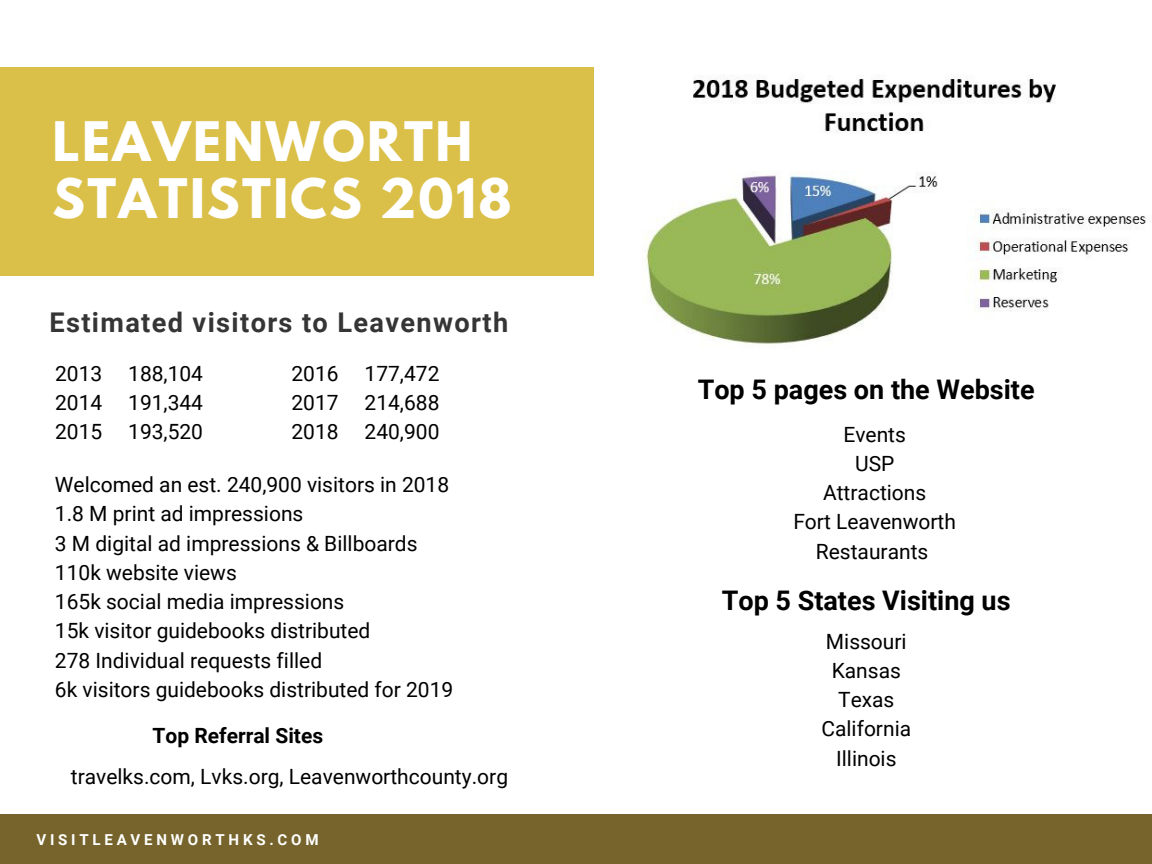
<style>
.page{position:relative;width:1152px;height:864px;background:#fff}
.page>*{position:absolute;margin:0;border:0;box-sizing:border-box;transform-origin:0 0}
.t1{font:700 48.3px/57.3px "League Spartan";letter-spacing:.05em;color:#fff}
.t2{font:700 27.15px "Roboto";letter-spacing:.05em;color:#353535}
.t3{font:700 27px "Roboto";color:#000}
.t4{font:21px/29.2px "Roboto";color:#000;text-align:justify}
.t5{font:700 21px "Roboto";color:#000}
.t6{font:700 15.15px "Roboto";letter-spacing:.25em;color:#fff}
</style>
<div class="page">
<div style="left:0;top:814px;width:1152px;height:50px;background:#76642c"></div>
<div style="left:0;top:67px;width:594px;height:209px;background:#dabf49"></div>
<img style="left:644px;top:75px;width:502px;height:270px">
<h1 class="t1" style="left:52px;top:119px;width:461px">LEAVENWORTH<br>STATISTICS 2018</h1>
<p class="t2" style="left:49px;top:307px;width:460px">Estimated visitors to Leavenworth</p>
<p class="t4" style="left:55px;top:359px;width:149px">2013 188,104<br>2014 191,344<br>2015 193,520</p>
<p class="t4" style="left:292px;top:359px;width:149px">2016 177,472<br>2017 214,688<br>2018 240,900</p>
<p class="t4" style="left:55px;top:470px;width:400px;text-align:left">Welcomed an est. 240,900 visitors in 2018<br>1.8 M print ad impressions<br>3 M digital ad impressions &amp; Billboards 110k website views<br>165k social media impressions<br>15k visitor guidebooks distributed<br>278 Individual requests filled<br>6k visitors guidebooks distributed for 2019</p>
<p class="t5" style="left:153px;top:723px;width:172px">Top Referral Sites</p>
<p class="t4" style="left:71px;top:762px;width:439px">travelks.com, Lvks.org, Leavenworthcounty.org</p>
<p class="t6" style="left:36px;top:831px;width:284px">VISITLEAVENWORTHKS.COM</p>
<p class="t3" style="left:698px;top:374px;width:338px">Top 5 pages on the Website</p>
<p class="t4" style="left:793px;top:420px;width:164px;text-align:center">Events<br>USP<br>Attractions<br>Fort Leavenworth<br>Restaurants</p>
<p class="t3" style="left:722px;top:585px;width:290px">Top 5 States Visiting us</p>
<p class="t4" style="left:821px;top:627px;width:91px;text-align:center">Missouri<br>Kansas<br>Texas<br>California<br>Illinois</p>
</div>
